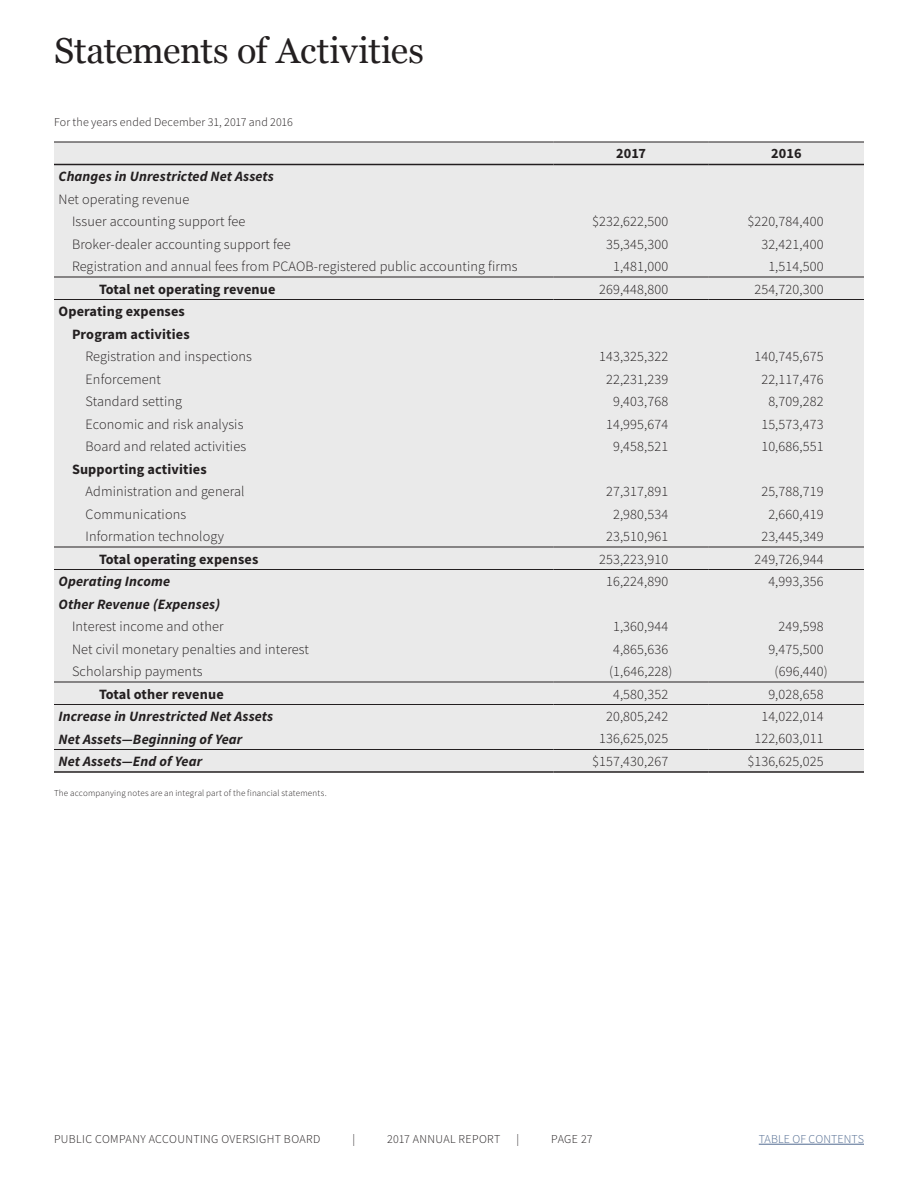
<style>
.page{position:relative;width:918px;height:1188px;background:#fff}
.page>*{position:absolute;margin:0;border:0;box-sizing:border-box;transform-origin:0 0}
.AR17_Header_TOC_item{font:36px "Georgia";letter-spacing:-.01em;color:#231f20}
.table_text{font:300 14.25px "Source Sans Pro";letter-spacing:.01em;color:#231f20}
.table_text-2{font:italic 700 14.25px "Source Sans Pro";letter-spacing:.01em;color:#231f20}
.table_text-3{font:700 14.25px "Source Sans Pro";letter-spacing:.01em;color:#231f20}
.table_top{font:700 14.25px "Source Sans Pro";letter-spacing:.005em;color:#231f20}
.table_subhead{font:300 12px "Source Sans Pro";letter-spacing:.02em;color:#231f20}
.t1{font:300 12px "Source Sans Pro";letter-spacing:.01em;color:#4f698f}
.footnote{font:300 9px "Source Sans Pro";letter-spacing:.02em;color:#231f20}
</style>
<div class="page">
<hr style="left:759px;top:1144px;width:105px;height:1px;background:#4f698f">
<div style="left:54px;top:143px;width:810px;height:628px;background:#eaeaea"></div>
<hr style="left:54px;top:142px;width:500px;height:1px;background:#231f20">
<hr style="left:554px;top:142px;width:155px;height:1px;background:#231f20">
<hr style="left:709px;top:142px;width:155px;height:1px;background:#231f20">
<hr style="left:54px;top:277px;width:500px;height:1px;background:#231f20">
<hr style="left:554px;top:277px;width:155px;height:1px;background:#231f20">
<hr style="left:709px;top:277px;width:155px;height:1px;background:#231f20">
<hr style="left:54px;top:299px;width:500px;height:1px;background:#231f20">
<hr style="left:554px;top:299px;width:155px;height:1px;background:#231f20">
<hr style="left:709px;top:299px;width:155px;height:1px;background:#231f20">
<hr style="left:54px;top:547px;width:500px;height:1px;background:#231f20">
<hr style="left:554px;top:547px;width:155px;height:1px;background:#231f20">
<hr style="left:709px;top:547px;width:155px;height:1px;background:#231f20">
<hr style="left:54px;top:569px;width:500px;height:1px;background:#231f20">
<hr style="left:554px;top:569px;width:155px;height:1px;background:#231f20">
<hr style="left:709px;top:569px;width:155px;height:1px;background:#231f20">
<hr style="left:54px;top:682px;width:500px;height:1px;background:#231f20">
<hr style="left:554px;top:682px;width:155px;height:1px;background:#231f20">
<hr style="left:709px;top:682px;width:155px;height:1px;background:#231f20">
<hr style="left:54px;top:704px;width:500px;height:1px;background:#231f20">
<hr style="left:554px;top:704px;width:155px;height:1px;background:#231f20">
<hr style="left:709px;top:704px;width:155px;height:1px;background:#231f20">
<hr style="left:54px;top:749px;width:500px;height:1px;background:#231f20">
<hr style="left:554px;top:749px;width:155px;height:1px;background:#231f20">
<hr style="left:709px;top:749px;width:155px;height:1px;background:#231f20">
<hr style="left:54px;top:164px;width:500px;height:1px;background:#231f20">
<hr style="left:554px;top:164px;width:155px;height:1px;background:#231f20">
<hr style="left:709px;top:164px;width:155px;height:1px;background:#231f20">
<hr style="left:54px;top:771px;width:500px;height:2px;background:#231f20">
<hr style="left:554px;top:771px;width:155px;height:2px;background:#231f20">
<hr style="left:709px;top:771px;width:155px;height:2px;background:#231f20">
<p class="AR17_Header_TOC_item" style="left:54px;top:24px;width:372px">Statements of Activities</p>
<p class="table_subhead" style="left:54px;top:115px;width:240px">For the years ended December 31, 2017 and 2016</p>
<p class="table_top" style="left:616px;top:144px;width:31px">2017</p>
<p class="table_top" style="left:771px;top:144px;width:32px">2016</p>
<p class="table_text-2" style="left:58px;top:167px;width:217px">Changes in Unrestricted Net Assets</p>
<p class="table_text" style="left:58px;top:190px;width:132px">Net operating revenue</p>
<p class="table_text" style="left:72px;top:213px;width:175px">Issuer accounting support fee</p>
<p class="table_text" style="left:592px;top:213px;width:78px">$232,622,500</p>
<p class="table_text" style="left:747px;top:213px;width:78px">$220,784,400</p>
<p class="table_text" style="left:72px;top:235px;width:220px">Broker-dealer accounting support fee</p>
<p class="table_text" style="left:606px;top:235px;width:64px">35,345,300</p>
<p class="table_text" style="left:761px;top:235px;width:64px">32,421,400</p>
<p class="table_text" style="left:72px;top:258px;width:447px">Registration and annual fees from PCAOB-registered public accounting firms</p>
<p class="table_text" style="left:613px;top:258px;width:57px">1,481,000</p>
<p class="table_text" style="left:768px;top:258px;width:57px">1,514,500</p>
<p class="table_text-3" style="left:99px;top:279px;width:178px">Total net operating revenue</p>
<p class="table_text" style="left:599px;top:280px;width:71px">269,448,800</p>
<p class="table_text" style="left:754px;top:280px;width:71px">254,720,300</p>
<p class="table_text-3" style="left:58px;top:302px;width:128px">Operating expenses</p>
<p class="table_text-3" style="left:72px;top:324px;width:119px">Program activities</p>
<p class="table_text" style="left:86px;top:348px;width:168px">Registration and inspections</p>
<p class="table_text" style="left:599px;top:348px;width:71px">143,325,322</p>
<p class="table_text" style="left:754px;top:348px;width:71px">140,745,675</p>
<p class="table_text" style="left:86px;top:370px;width:77px">Enforcement</p>
<p class="table_text" style="left:606px;top:370px;width:64px">22,231,239</p>
<p class="table_text" style="left:761px;top:370px;width:64px">22,117,476</p>
<p class="table_text" style="left:86px;top:393px;width:98px">Standard setting</p>
<p class="table_text" style="left:613px;top:393px;width:57px">9,403,768</p>
<p class="table_text" style="left:768px;top:393px;width:57px">8,709,282</p>
<p class="table_text" style="left:86px;top:415px;width:159px">Economic and risk analysis</p>
<p class="table_text" style="left:606px;top:415px;width:64px">14,995,674</p>
<p class="table_text" style="left:761px;top:415px;width:64px">15,573,473</p>
<p class="table_text" style="left:86px;top:438px;width:162px">Board and related activities</p>
<p class="table_text" style="left:613px;top:438px;width:57px">9,458,521</p>
<p class="table_text" style="left:761px;top:438px;width:64px">10,686,551</p>
<p class="table_text-3" style="left:72px;top:459px;width:136px">Supporting activities</p>
<p class="table_text" style="left:86px;top:483px;width:161px">Administration and general</p>
<p class="table_text" style="left:606px;top:483px;width:64px">27,317,891</p>
<p class="table_text" style="left:761px;top:483px;width:64px">25,788,719</p>
<p class="table_text" style="left:86px;top:505px;width:102px">Communications</p>
<p class="table_text" style="left:613px;top:505px;width:57px">2,980,534</p>
<p class="table_text" style="left:768px;top:505px;width:57px">2,660,419</p>
<p class="table_text" style="left:86px;top:528px;width:140px">Information technology</p>
<p class="table_text" style="left:606px;top:528px;width:64px">23,510,961</p>
<p class="table_text" style="left:761px;top:528px;width:64px">23,445,349</p>
<p class="table_text-3" style="left:99px;top:549px;width:161px">Total operating expenses</p>
<p class="table_text" style="left:599px;top:550px;width:71px">253,223,910</p>
<p class="table_text" style="left:754px;top:550px;width:71px">249,726,944</p>
<p class="table_text-2" style="left:58px;top:572px;width:113px">Operating Income</p>
<p class="table_text" style="left:606px;top:573px;width:64px">16,224,890</p>
<p class="table_text" style="left:768px;top:573px;width:57px">4,993,356</p>
<p class="table_text-2" style="left:58px;top:594px;width:163px">Other Revenue (Expenses)</p>
<p class="table_text" style="left:72px;top:618px;width:153px">Interest income and other</p>
<p class="table_text" style="left:613px;top:618px;width:57px">1,360,944</p>
<p class="table_text" style="left:779px;top:618px;width:46px">249,598</p>
<p class="table_text" style="left:72px;top:640px;width:239px">Net civil monetary penalties and interest</p>
<p class="table_text" style="left:613px;top:640px;width:57px">4,865,636</p>
<p class="table_text" style="left:768px;top:640px;width:57px">9,475,500</p>
<p class="table_text" style="left:72px;top:663px;width:132px">Scholarship payments</p>
<p class="table_text" style="left:609px;top:663px;width:65px">(1,646,228)</p>
<p class="table_text" style="left:775px;top:663px;width:55px">(696,440)</p>
<p class="table_text-3" style="left:99px;top:684px;width:126px">Total other revenue</p>
<p class="table_text" style="left:613px;top:685px;width:57px">4,580,352</p>
<p class="table_text" style="left:768px;top:685px;width:57px">9,028,658</p>
<p class="table_text-2" style="left:59px;top:707px;width:216px">Increase in Unrestricted Net Assets</p>
<p class="table_text" style="left:606px;top:708px;width:64px">20,805,242</p>
<p class="table_text" style="left:761px;top:708px;width:64px">14,022,014</p>
<p class="table_text-2" style="left:59px;top:729px;width:185px">Net Assets—Beginning of Year</p>
<p class="table_text" style="left:599px;top:730px;width:71px">136,625,025</p>
<p class="table_text" style="left:754px;top:730px;width:71px">122,603,011</p>
<p class="table_text-2" style="left:59px;top:752px;width:145px">Net Assets—End of Year</p>
<p class="table_text" style="left:592px;top:752px;width:78px">$157,430,267</p>
<p class="table_text" style="left:747px;top:752px;width:78px">$136,625,025</p>
<p class="footnote" style="left:54px;top:787px;width:274px">The accompanying notes are an integral part of the financial statements.</p>
<p class="table_subhead" style="left:54px;top:1132px;width:268px">PUBLIC COMPANY ACCOUNTING OVERSIGHT BOARD</p>
<p class="table_subhead" style="left:352px;top:1132px;width:4px">|</p>
<p class="table_subhead" style="left:387px;top:1132px;width:115px">2017 ANNUAL REPORT</p>
<p class="table_subhead" style="left:517px;top:1132px;width:4px">|</p>
<p class="table_subhead" style="left:551px;top:1132px;width:43px">PAGE 27</p>
<p class="t1" style="left:759px;top:1132px;width:107px">TABLE OF CONTENTS</p>
</div>
